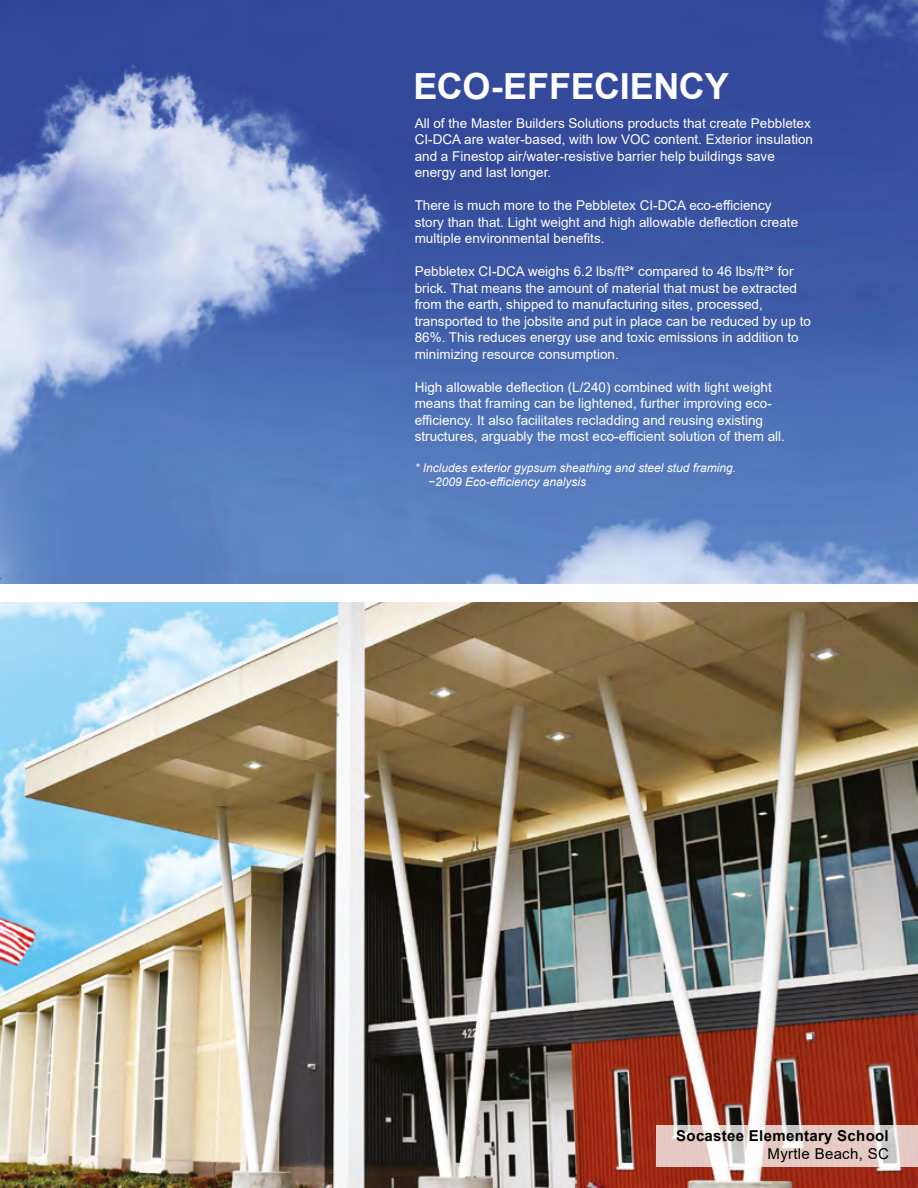
<style>
.page{position:relative;width:918px;height:1188px;background:#fff}
.page>*{position:absolute;margin:0;border:0;box-sizing:border-box;transform-origin:0 0}
.t1{font:700 36px "Arial";letter-spacing:-.005em;color:#fff}
.t2{font:700 15px "Arial";letter-spacing:.02em;color:#000}
.t3{font:15px "Arial";letter-spacing:.02em;color:#000}
.t4{font:13.5px/16.5px "Arial";color:#fff}
.t5{font:italic 12px/14.4px "Arial";color:#fff}
</style>
<div class="page">
<img style="left:0;top:0;width:918px;height:583px">
<img style="left:0;top:603px;width:918px;height:585px">
<svg style="left:656px;top:1125px;width:262px;height:42px;fill:#e6cac4"></svg>
<h1 class="t1" style="left:414px;top:61px;width:317px">ECO-EFFECIENCY</h1>
<p class="t4" style="left:415px;top:115px;width:400px">All of the Master Builders Solutions products that create Pebbletex CI-DCA are water-based, with low VOC content. Exterior insulation and a Finestop air/water-resistive barrier help buildings save energy and last longer.</p>
<p class="t4" style="left:415px;top:197px;width:385px">There is much more to the Pebbletex CI-DCA eco-efficiency story than that. Light weight and high allowable deflection create multiple environmental benefits.</p>
<p class="t4" style="left:415px;top:263px;width:398px">Pebbletex CI-DCA weighs 6.2 lbs/ft²* compared to 46 lbs/ft²* for brick. That means the amount of material that must be extracted from the earth, shipped to manufacturing sites, processed, transported to the jobsite and put in place can be reduced by up to 86%. This reduces energy use and toxic emissions in addition to minimizing resource consumption.</p>
<p class="t4" style="left:415px;top:379px;width:372px">High allowable deflection (L/240) combined with light weight means that framing can be lightened, further improving eco&shy;efficiency. It also facilitates recladding and reusing existing structures, arguably the most eco-efficient solution of them all.</p>
<p class="t5" style="left:428px;top:461px;width:309px;text-indent:-14px">* Includes exterior gypsum sheathing and steel stud framing. −2009 Eco-efficiency analysis</p>
<p class="t2" style="left:676px;top:1125px;width:214px">Socastee Elementary School</p>
<p class="t3" style="left:768px;top:1143px;width:123px">Myrtle Beach, SC</p>
</div>
